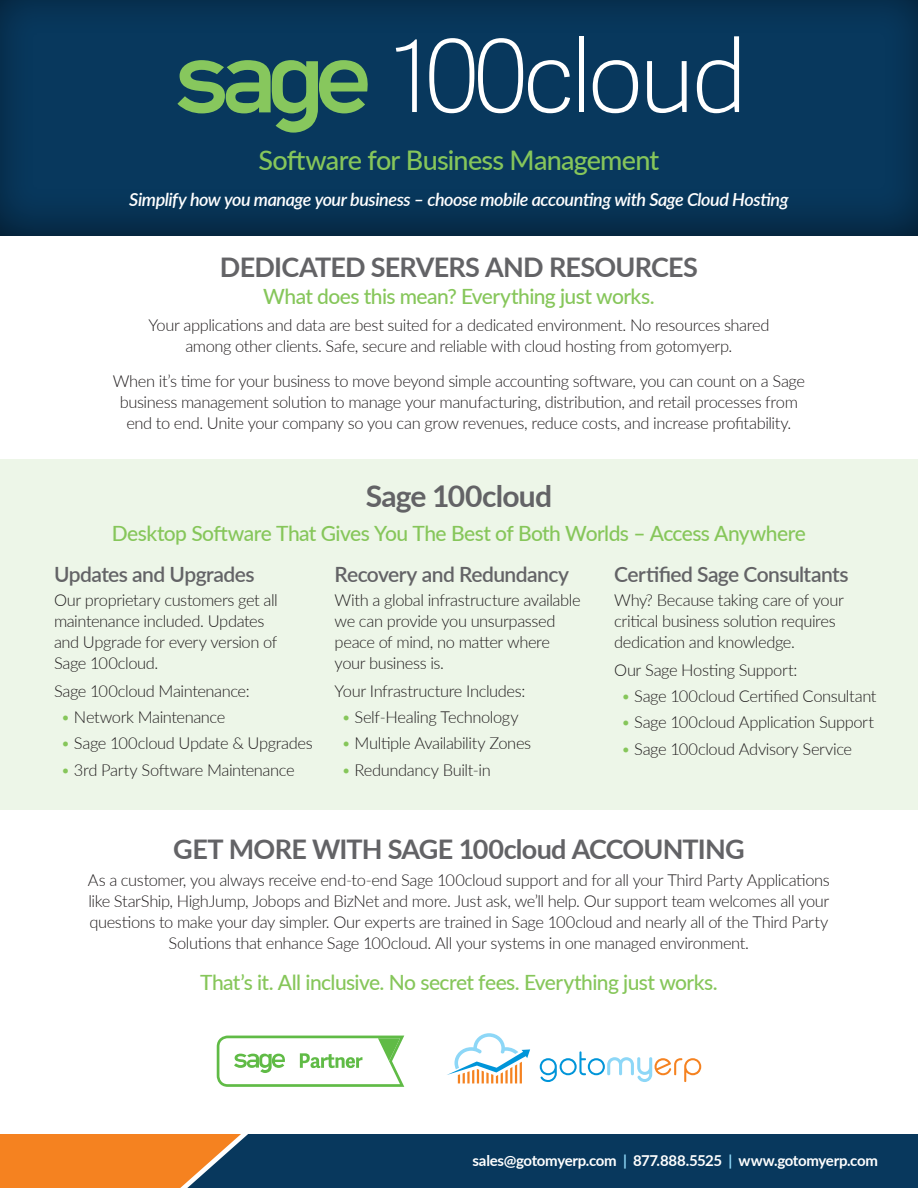
<style>
.page{position:relative;width:918px;height:1188px;background:#fff}
.page>*{position:absolute;margin:0;border:0;box-sizing:border-box;transform-origin:0 0}
.t1{font:700 30px "Lato";letter-spacing:-.025em;color:#636366}
.t2{font:700 27px "Lato";letter-spacing:-.03em;color:#636366}
.t3{font:500 27px "Lato";letter-spacing:-.03em;color:#86c65a}
.t4{font:500 21px "Lato";letter-spacing:-.025em;color:#86c65a}
.t5{font:600 21px "Lato";letter-spacing:-.025em;color:#636366}
.t6{font:italic 600 18px "Lato";letter-spacing:-.025em;color:#fff}
.t7{font:300 16.5px/21px "Lato";letter-spacing:-.025em;color:#231f20;text-align:center}
.t8{font:700 15px "Lato";letter-spacing:-.02em;color:#fff}
.s1{color:#86c65a}
.s2{color:#8dd7f7}
</style>
<div class="page">
<div style="left:0;top:0;width:918px;height:238px;background:#231f20;opacity:.75"></div>
<div style="left:0;top:459px;width:918px;height:351px;background:#edf6e8"></div>
<svg style="left:0;top:1134px;width:918px;height:54px;background:#404a50"></svg>
<svg style="left:540px;top:1051px;width:161px;height:31px"></svg>
<svg style="left:447px;top:1033px;width:83px;height:50px"></svg>
<svg style="left:217px;top:1036px;width:187px;height:51px"></svg>
<svg style="left:177px;top:60px;width:197px;height:73px;background:#40775d"></svg>
<svg style="left:396px;top:39px;width:21px;height:73px"></svg>
<svg style="left:429px;top:38px;width:141px;height:75px"></svg>
<div style="left:579px;top:36px;width:5px;height:76px;background:#fff"></div>
<svg style="left:593px;top:60px;width:45px;height:53px"></svg>
<svg style="left:647px;top:61px;width:40px;height:52px"></svg>
<svg style="left:697px;top:36px;width:42px;height:77px"></svg>
<p class="t3" style="left:259px;top:141px;width:402px">Software for Business Management</p>
<p class="t6" style="left:129px;top:187px;width:661px">Simplify how you manage your business – choose mobile accounting with Sage Cloud Hosting</p>
<p class="t2" style="left:220px;top:247px;width:480px">DEDICATED SERVERS AND RESOURCES</p>
<p class="t4" style="left:263px;top:281px;width:393px">What does this mean? Everything just works.</p>
<p class="t7" style="left:148px;top:314px;width:623px">Your applications and data are best suited for a dedicated environment. No resources shared among other clients. Safe, secure and reliable with cloud hosting from gotomyerp.</p>
<p class="t7" style="left:113px;top:370px;width:694px">When it’s time for your business to move beyond simple accounting software, you can count on a Sage business management solution to manage your manufacturing, distribution, and retail processes from end to end. Unite your company so you can grow revenues, reduce costs, and increase profitability.</p>
<p class="t1" style="left:366px;top:474px;width:188px">Sage 100cloud</p>
<p class="t4" style="left:112px;top:518px;width:696px">Desktop Software That Gives You The Best of Both Worlds – Access Anywhere</p>
<p class="t5" style="left:54px;top:560px;width:202px">Updates and Upgrades</p>
<p class="t7" style="left:54px;top:589px;width:225px;text-align:left">Our proprietary customers get all maintenance included. Updates and Upgrade for every version of<br>Sage 100cloud.</p>
<p class="t7" style="left:54px;top:680px;width:197px">Sage 100cloud Maintenance:</p>
<p class="t7" style="left:61px;top:706px;width:166px"><span class="s1">•</span> Network Maintenance</p>
<p class="t7" style="left:61px;top:732px;width:254px"><span class="s1">•</span> Sage 100cloud Update &amp; Upgrades</p>
<p class="t7" style="left:61px;top:759px;width:235px"><span class="s1">•</span> 3rd Party Software Maintenance</p>
<p class="t5" style="left:614px;top:560px;width:236px">Certified Sage Consultants</p>
<p class="t7" style="left:614px;top:589px;width:231px;text-align:left">Why? Because taking care of your critical business solution requires dedication and knowledge.</p>
<p class="t7" style="left:614px;top:659px;width:185px">Our Sage Hosting Support:</p>
<p class="t7" style="left:621px;top:685px;width:257px"><span class="s1">•</span> Sage 100cloud Certified Consultant</p>
<p class="t7" style="left:621px;top:711px;width:254px"><span class="s1">•</span> Sage 100cloud Application Support</p>
<p class="t7" style="left:621px;top:738px;width:233px"><span class="s1">•</span> Sage 100cloud Advisory Service</p>
<p class="t5" style="left:335px;top:560px;width:236px">Recovery and Redundancy</p>
<p class="t7" style="left:335px;top:589px;width:247px;text-align:left">With a global infrastructure available we can provide you unsurpassed peace of mind, no matter where your business is.</p>
<p class="t7" style="left:335px;top:680px;width:192px">Your Infrastructure Includes:</p>
<p class="t7" style="left:341px;top:706px;width:179px"><span class="s1">•</span> Self-Healing Technology</p>
<p class="t7" style="left:341px;top:732px;width:191px"><span class="s1">•</span> Multiple Availability Zones</p>
<p class="t7" style="left:341px;top:759px;width:151px"><span class="s1">•</span> Redundancy Built-in</p>
<p class="t2" style="left:173px;top:829px;width:573px">GET MORE WITH SAGE 100cloud ACCOUNTING</p>
<p class="t7" style="left:88px;top:869px;width:743px">As a customer, you always receive end-to-end Sage 100cloud support and for all your Third Party Applications like StarShip, HighJump, Jobops and BizNet and more. Just ask, we’ll help. Our support team welcomes all your questions to make your day simpler. Our experts are trained in Sage 100cloud and nearly all of the Third Party Solutions that enhance Sage 100cloud. All your systems in one managed environment.</p>
<p class="t4" style="left:200px;top:967px;width:519px">That’s it. All inclusive. No secret fees. Everything just works.</p>
<p class="t8" style="left:473px;top:1150px;width:407px">sales@gotomyerp.com <span class="s2">|</span> 877.888.5525 <span class="s2">|</span> www.gotomyerp.com</p>
</div>
